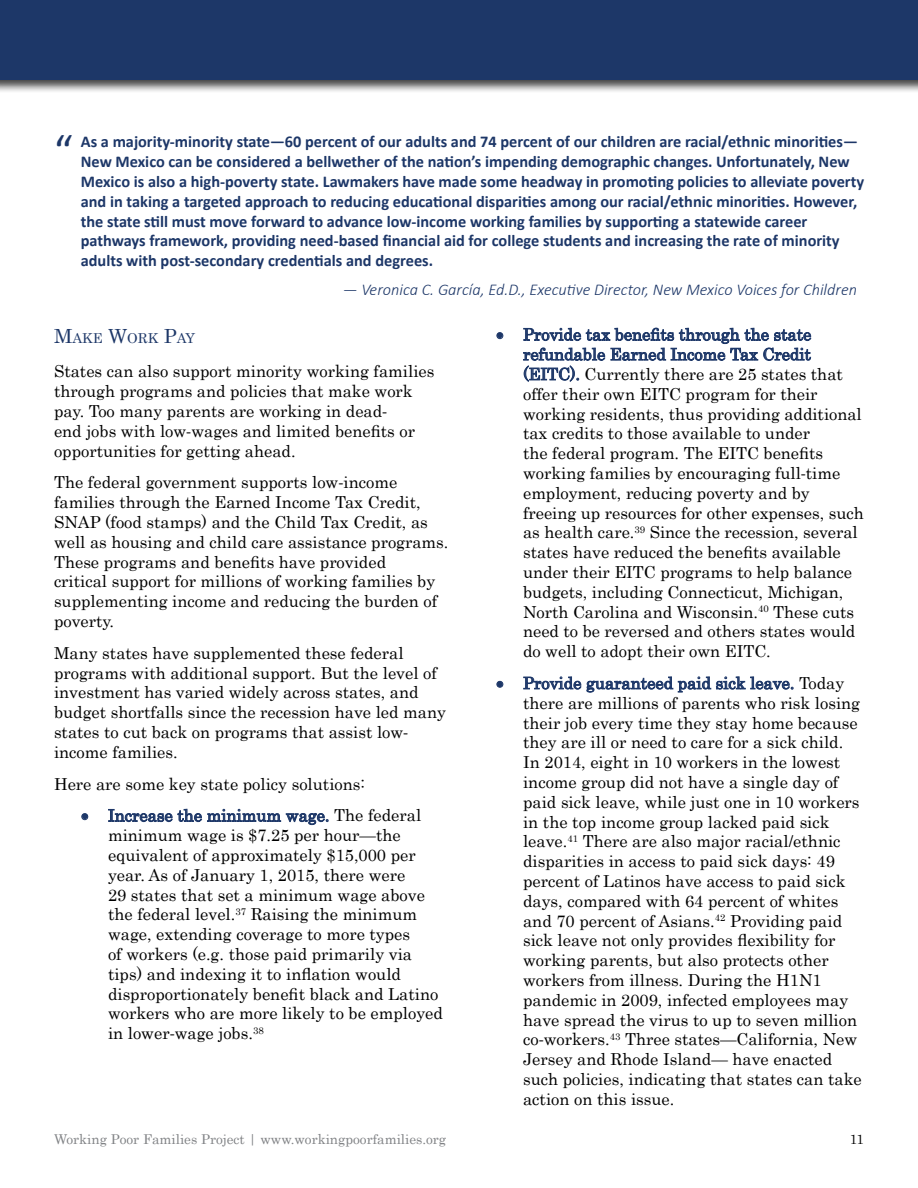
<style>
.page{position:relative;width:918px;height:1188px;background:#fff}
.page>*{position:absolute;margin:0;border:0;box-sizing:border-box;transform-origin:0 0}
.t1{font:45px "Calibri";color:#1d3768}
.t2{font:16.5px/19.8px "Century";color:#000}
.t3{font:700 16.5px/19.8px "Calibri";color:#1d3768}
.t4{font:italic 300 16.5px "Calibri";color:#1d3768}
.t5{font:13.65px "Century";color:#1d3768}
.t6{font:13.5px "Century";color:#808285}
.t7{font:13.5px "Century";color:#000}
.s1{font-size:19.5px}
.s2{font-family:"Calibri"}
.s3{color:#1d3768}
</style>
<div class="page">
<div style="left:0;top:0;width:918px;height:93px;background:#000;opacity:.75"></div>
<div style="left:0;top:0;width:918px;height:80px;background:#1d3768"></div>
<svg style="left:109px;top:809px;width:63px;height:13px"></svg>
<svg style="left:178px;top:809px;width:150px;height:16px"></svg>
<svg style="left:523px;top:328px;width:288px;height:53px"></svg>
<svg style="left:524px;top:677px;width:57px;height:12px"></svg>
<svg style="left:587px;top:677px;width:124px;height:15px"></svg>
<svg style="left:717px;top:677px;width:28px;height:12px"></svg>
<svg style="left:751px;top:677px;width:42px;height:12px"></svg>
<svg style="left:82px;top:814px;width:7px;height:7px"></svg>
<svg style="left:497px;top:333px;width:7px;height:7px"></svg>
<svg style="left:497px;top:681px;width:7px;height:7px"></svg>
<h1 class="t1" style="left:54px;top:120px;width:20px">“</h1>
<p class="t3" style="left:81px;top:131px;width:785px">As a majority-minority state—60 percent of our adults and 74 percent of our children are racial/ethnic minorities— New Mexico can be considered a bellwether of the nation’s impending demographic changes. Unfortunately, New Mexico is also a high-poverty state. Lawmakers have made some headway in promoting policies to alleviate poverty and in taking a targeted approach to reducing educational disparities among our racial/ethnic minorities. However, the state still must move forward to advance low-income working families by supporting a statewide career pathways framework, providing need-based financial aid for college students and increasing the rate of minority adults with post-secondary credentials and degrees.</p>
<p class="t4" style="left:343px;top:279px;width:516px">— Veronica C. García, Ed.D., Executive Director, New Mexico Voices for Children</p>
<p class="t5" style="left:54px;top:326px;width:143px"><span class="s1">M</span>AKE <span class="s1">W</span>ORK <span class="s1">P</span>AY</p>
<p class="t2" style="left:54px;top:360px;width:382px">States can also support minority working families through programs and policies that make work pay. Too many parents are working in dead<span class="s2">-<br></span>end jobs with low<span class="s2">-</span>wages and limited benefits or opportunities for getting ahead.</p>
<p class="t2" style="left:54px;top:471px;width:396px">The federal government supports low<span class="s2">-</span>income families through the Earned Income Tax Credit, SNAP (food stamps) and the Child Tax Credit, as well as housing and child care assistance programs.<br>These programs and benefits have provided<br>critical support for millions of working families by supplementing income and reducing the burden of poverty.</p>
<p class="t2" style="left:54px;top:641px;width:394px">Many states have supplemented these federal programs with additional support. But the level of investment has varied widely across states, and budget shortfalls since the recession have led many states to cut back on programs that assist low&shy;income families.</p>
<p class="t2" style="left:54px;top:772px;width:313px">Here are some key state policy solutions:</p>
<p class="t2" style="left:108px;top:804px;width:336px;text-indent:-27px"><span class="s3">• Increase the minimum wage.</span> The federal minimum wage is $7.25 per hour—the equivalent of approximately $15,000 per year. As of January 1, 2015, there were<br>29 states that set a minimum wage above the federal level.<sup>37</sup> Raising the minimum wage, extending coverage to more types<br>of workers (e.g. those paid primarily via tips) and indexing it to inflation would disproportionately benefit black and Latino workers who are more likely to be employed in lower<span class="s2">-</span>wage jobs.<sup>38</sup></p>
<p class="t2" style="left:523px;top:323px;width:342px;text-indent:-27px"><span class="s3">• Provide tax benefits through the state refundable Earned Income Tax Credit (EITC).</span> Currently there are 25 states that offer their own EITC program for their working residents, thus providing additional tax credits to those available to under<br>the federal program. The EITC benefits working families by encouraging full<span class="s2">-</span>time employment, reducing poverty and by freeing up resources for other expenses, such as health care.<sup>39</sup> Since the recession, several states have reduced the benefits available under their EITC programs to help balance budgets, including Connecticut, Michigan, North Carolina and Wisconsin.<sup>40</sup> These cuts need to be reversed and others states would do well to adopt their own EITC.</p>
<p class="t2" style="left:523px;top:672px;width:340px;text-indent:-27px"><span class="s3">• Provide guaranteed paid sick leave.</span> Today there are millions of parents who risk losing their job every time they stay home because they are ill or need to care for a sick child.<br>In 2014, eight in 10 workers in the lowest income group did not have a single day of paid sick leave, while just one in 10 workers in the top income group lacked paid sick leave.<sup>41</sup> There are also major racial/ethnic disparities in access to paid sick days: 49 percent of Latinos have access to paid sick days, compared with 64 percent of whites and 70 percent of Asians.<sup>42</sup> Providing paid sick leave not only provides flexibility for working parents, but also protects other workers from illness. During the H1N1 pandemic in 2009, infected employees may have spread the virus to up to seven million co<span class="s2">-</span>workers.<sup>43</sup> Three states—California, New Jersey and Rhode Island— have enacted such policies, indicating that states can take action on this issue.</p>
<p class="t6" style="left:54px;top:1128px;width:394px">Working Poor Families Project | www.workingpoorfamilies.org</p>
<p class="t7" style="left:850px;top:1128px;width:16px">11</p>
</div>
